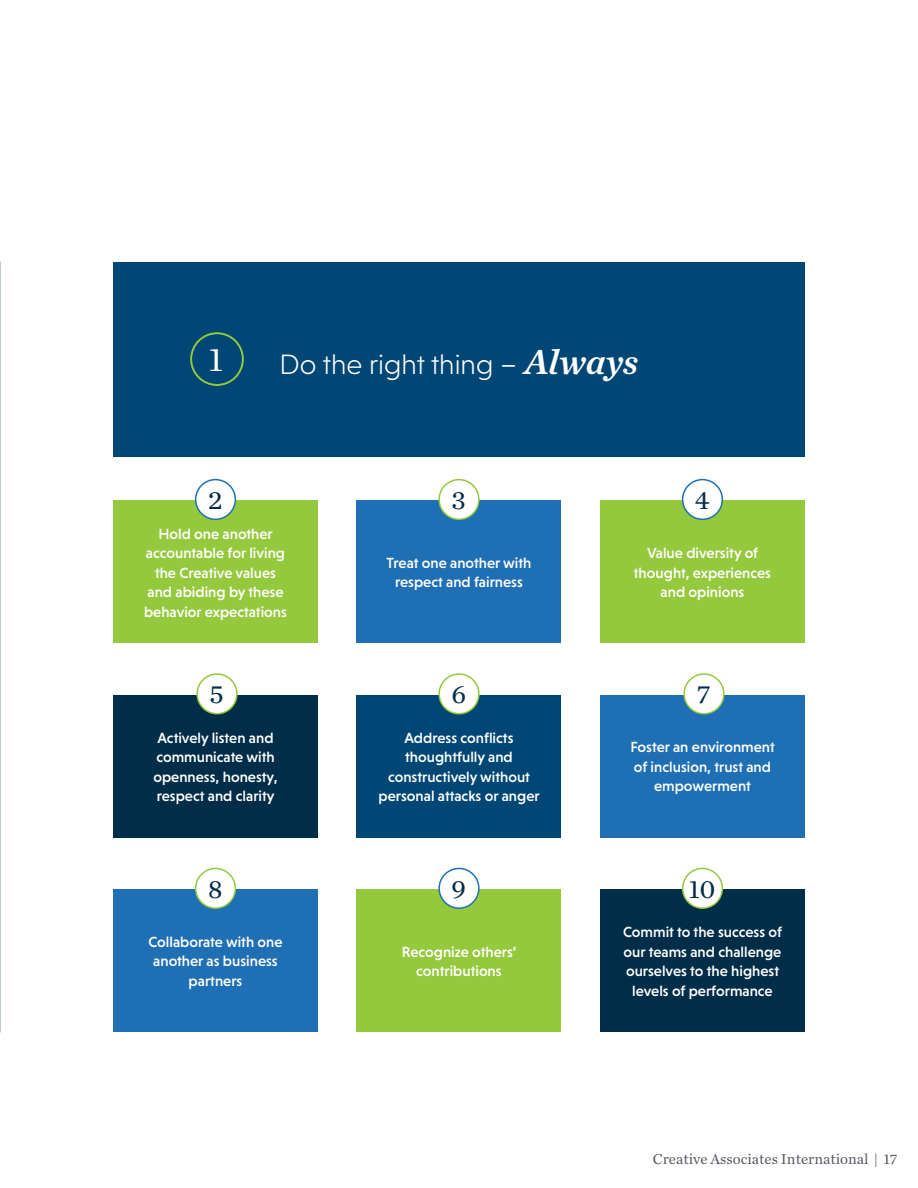
<style>
.page{position:relative;width:918px;height:1188px;background:#fff}
.page>*{position:absolute;margin:0;border:0;box-sizing:border-box;transform-origin:0 0}
.t1{font:35.25px "Chronicle Text G1";color:#fff}
.t2{font:300 28.5px "Niveau Grotesk";color:#fff}
.t3{font:27px "Chronicle Text G1";color:#002d47}
.t4{font:500 15px/19.5px "Niveau Grotesk";color:#fff;text-align:center}
.t5{font:15px "Chronicle Text G1";color:#545861}
.s1{font-family:"Chronicle Text G1 Semi";font-weight:400;font-style:italic;font-size:36px}
</style>
<div class="page">
<img style="left:0;top:262px;width:1px;height:770px">
<div style="left:113px;top:262px;width:692px;height:194px;background:#004775"></div>
<div style="left:357px;top:501px;width:204px;height:142px;background:#1f6fb4"></div>
<div style="left:600px;top:501px;width:205px;height:142px;background:#95c93d"></div>
<div style="left:113px;top:695px;width:205px;height:143px;background:#002d47"></div>
<div style="left:600px;top:695px;width:205px;height:143px;background:#1f6fb4"></div>
<div style="left:113px;top:889px;width:205px;height:143px;background:#1f6fb4"></div>
<div style="left:357px;top:889px;width:204px;height:143px;background:#95c93d"></div>
<div style="left:600px;top:889px;width:205px;height:143px;background:#002d47"></div>
<div style="left:357px;top:695px;width:204px;height:143px;background:#004775"></div>
<div style="left:113px;top:501px;width:205px;height:142px;background:#95c93d"></div>
<div style="left:190px;top:332px;width:54px;height:54px;border:2px solid #95c93d;border-radius:50%"></div>
<div style="left:196px;top:480px;width:39px;height:39px;background:#fff;border-radius:50%"></div>
<div style="left:195px;top:479px;width:41px;height:41px;border:2px solid #1f6fb4;border-radius:50%"></div>
<div style="left:439px;top:480px;width:40px;height:39px;background:#fff;border-radius:50%"></div>
<div style="left:438px;top:479px;width:42px;height:41px;border:2px solid #95c93d;border-radius:50%"></div>
<div style="left:683px;top:480px;width:39px;height:39px;background:#fff;border-radius:50%"></div>
<div style="left:682px;top:479px;width:41px;height:41px;border:2px solid #1f6fb4;border-radius:50%"></div>
<div style="left:197px;top:674px;width:40px;height:40px;background:#fff;border-radius:50%"></div>
<div style="left:196px;top:673px;width:42px;height:41px;border:2px solid #95c93d;border-radius:50%"></div>
<div style="left:439px;top:674px;width:40px;height:40px;background:#fff;border-radius:50%"></div>
<div style="left:438px;top:673px;width:42px;height:41px;border:2px solid #95c93d;border-radius:50%"></div>
<div style="left:684px;top:674px;width:40px;height:40px;background:#fff;border-radius:50%"></div>
<div style="left:683px;top:673px;width:42px;height:41px;border:2px solid #95c93d;border-radius:50%"></div>
<div style="left:196px;top:868px;width:39px;height:40px;background:#fff;border-radius:50%"></div>
<div style="left:195px;top:868px;width:41px;height:41px;border:2px solid #95c93d;border-radius:50%"></div>
<div style="left:439px;top:868px;width:40px;height:40px;background:#fff;border-radius:50%"></div>
<div style="left:438px;top:868px;width:42px;height:41px;border:2px solid #1f6fb4;border-radius:50%"></div>
<div style="left:683px;top:868px;width:39px;height:40px;background:#fff;border-radius:50%"></div>
<div style="left:682px;top:868px;width:41px;height:41px;border:2px solid #95c93d;border-radius:50%"></div>
<h1 class="t1" style="left:209px;top:333px;width:16px">1</h1>
<h2 class="t2" style="left:280px;top:348px;width:360px">Do the right thing – <span class="s1">Always</span></h2>
<h3 class="t3" style="left:208px;top:479px;width:16px">2</h3>
<h3 class="t3" style="left:451px;top:479px;width:16px">3</h3>
<h3 class="t3" style="left:695px;top:479px;width:16px">4</h3>
<p class="t4" style="left:144px;top:524px;width:144px">Hold one another accountable for living the Creative values and abiding by these behavior expectations</p>
<p class="t4" style="left:387px;top:553px;width:146px">Treat one another with respect and fairness</p>
<p class="t4" style="left:634px;top:543px;width:139px">Value diversity of thought, experiences and opinions</p>
<h3 class="t3" style="left:210px;top:674px;width:16px">5</h3>
<h3 class="t3" style="left:451px;top:674px;width:16px">6</h3>
<h3 class="t3" style="left:697px;top:674px;width:15px">7</h3>
<p class="t4" style="left:153px;top:728px;width:126px;text-align:left">Actively listen and communicate with openness, honesty, respect and clarity</p>
<p class="t4" style="left:630px;top:737px;width:146px">Foster an environment of inclusion, trust and empowerment</p>
<p class="t4" style="left:379px;top:728px;width:163px">Address conflicts thoughtfully and constructively without personal attacks or anger</p>
<h3 class="t3" style="left:208px;top:868px;width:16px">8</h3>
<h3 class="t3" style="left:451px;top:868px;width:16px">9</h3>
<h3 class="t3" style="left:689px;top:868px;width:28px">10</h3>
<p class="t4" style="left:148px;top:932px;width:136px">Collaborate with one another as business partners</p>
<p class="t4" style="left:402px;top:942px;width:116px">Recognize others’ contributions</p>
<p class="t4" style="left:623px;top:922px;width:160px">Commit to the success of our teams and challenge ourselves to the highest levels of performance</p>
<p class="t5" style="left:653px;top:1148px;width:246px">Creative Associates International | 17</p>
</div>
